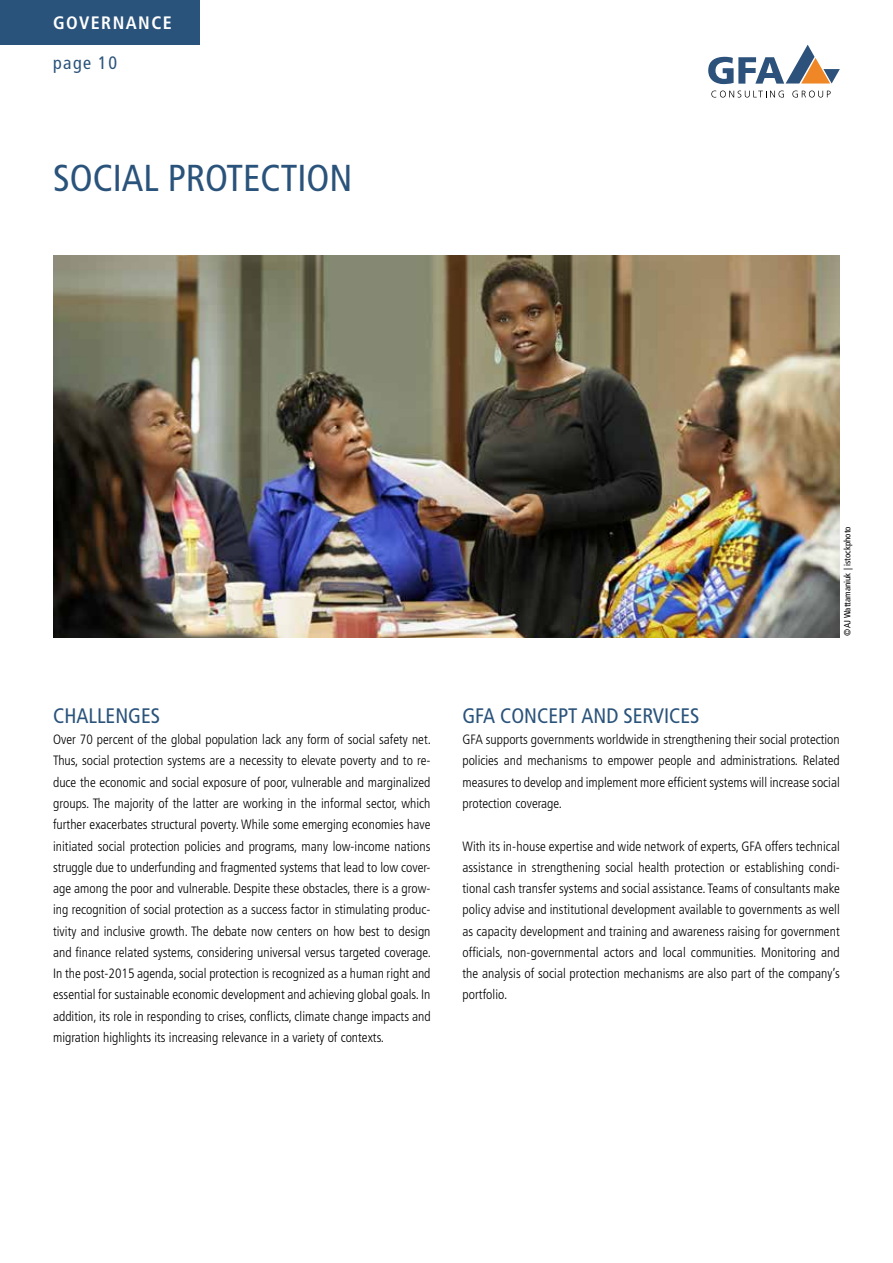
<style>
.page{position:relative;width:893px;height:1263px;background:#fff}
.page>*{position:absolute;margin:0;border:0;box-sizing:border-box;transform-origin:0 0}
.t1{font:condensed 37.5px "Frutiger LT Std";color:#2a537b}
.t2{font:condensed 21px "Frutiger LT Std";color:#2a537b}
.t3{font:700 condensed 18px "Frutiger LT Std";letter-spacing:.08em;color:#fff}
.t4{font:condensed 18px "Frutiger LT Std";letter-spacing:.08em;color:#2a537b}
.t5{font:300 condensed 13.5px/21.3px "Frutiger LT Std";color:#000;text-align:justify}
.t6{font:condensed 9px "Frutiger LT Std";color:#000}
</style>
<div class="page">
<div style="left:0;top:0;width:200px;height:45px;background:#2a537b"></div>
<svg style="left:711px;top:91px;width:73px;height:7px"></svg>
<svg style="left:792px;top:91px;width:39px;height:7px"></svg>
<svg style="left:708px;top:45px;width:132px;height:39px"></svg>
<img style="left:53px;top:255px;width:787px;height:383px">
<h3 class="t3" style="left:53px;top:12px;width:120px">GOVERNANCE</h3>
<h3 class="t4" style="left:53px;top:52px;width:65px">page 10</h3>
<h1 class="t1" style="left:53px;top:157px;width:301px">SOCIAL PROTECTION</h1>
<h2 class="t2" style="left:53px;top:703px;width:108px">CHALLENGES</h2>
<p class="t5" style="left:53px;top:729px;width:379px">Over 70 percent of the global population lack any form of social safety net.<br>Thus, social protection systems are a necessity to elevate poverty and to re&shy;duce the economic and social exposure of poor, vulnerable and marginalized groups. The majority of the latter are working in the informal sector, which further exacerbates structural poverty. While some emerging economies have initiated social protection policies and programs, many low-income nations struggle due to underfunding and fragmented systems that lead to low cover&shy;age among the poor and vulnerable. Despite these obstacles, there is a grow&shy;ing recognition of social protection as a success factor in stimulating produc&shy;tivity and inclusive growth. The debate now centers on how best to design and finance related systems, considering universal versus targeted coverage.<br>In the post-2015 agenda, social protection is recognized as a human right and essential for sustainable economic development and achieving global goals. In addition, its role in responding to crises, conflicts, climate change impacts and migration highlights its increasing relevance in a variety of contexts.</p>
<p class="t6" style="left:842px;top:636px;width:111px;rotate:-90deg">©AJ Wattamaniuk | istockphoto</p>
<h2 class="t2" style="left:462px;top:703px;width:239px">GFA CONCEPT AND SERVICES</h2>
<p class="t5" style="left:462px;top:729px;width:379px">GFA supports governments worldwide in strengthening their social protection policies and mechanisms to empower people and administrations. Related measures to develop and implement more efficient systems will increase social protection coverage.</p>
<p class="t5" style="left:462px;top:835px;width:379px">With its in-house expertise and wide network of experts, GFA offers technical assistance in strengthening social health protection or establishing condi&shy;tional cash transfer systems and social assistance. Teams of consultants make policy advise and institutional development available to governments as well as capacity development and training and awareness raising for government officials, non-governmental actors and local communities. Monitoring and the analysis of social protection mechanisms are also part of the company’s portfolio.</p>
</div>
